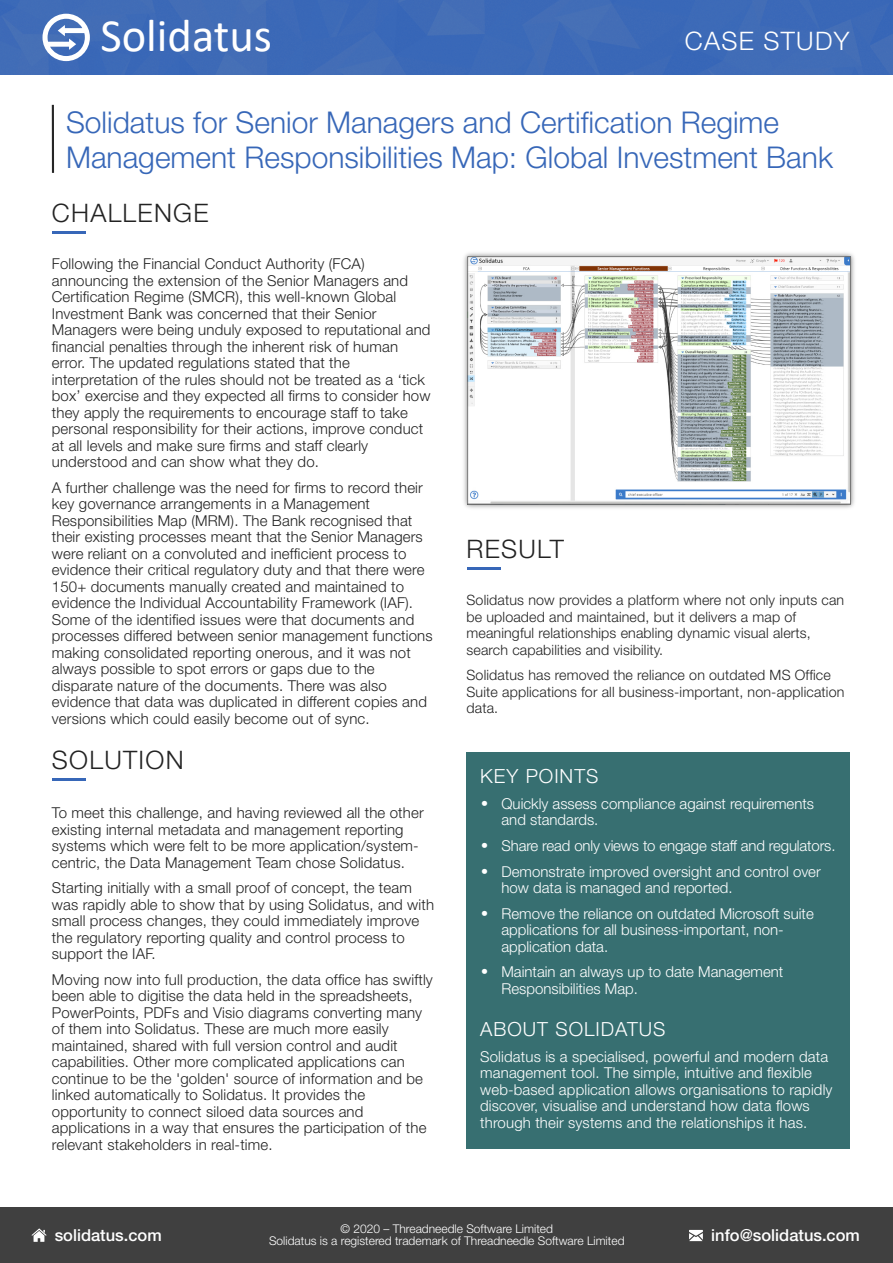
<style>
.page{position:relative;width:893px;height:1263px;background:#fff}
.page>*{position:absolute;margin:0;border:0;box-sizing:border-box;transform-origin:0 0}
.t1{font:46.5px "Calibri";color:#fff}
.t2{font:300 30px/34.5px "Helvetica Neue";color:#3767b8}
.t3{font:300 25.5px "Helvetica Neue";letter-spacing:.05em;color:rgb(0 0 0/.87)}
.t4{font:300 25.5px "Helvetica Neue";letter-spacing:.05em;color:#fff}
.t5{font:300 19.5px "Helvetica Neue";letter-spacing:.05em;color:#fff}
.t6{font:500 16.5px "Helvetica Neue";color:#fff}
.t7{font:300 15px/16.5px "Helvetica Neue";letter-spacing:.01em;color:rgb(0 0 0/.87)}
.t8{font:300 15px/16.5px "Helvetica Neue";color:#fff}
.t9{font:300 14.25px/16.5px "Helvetica Neue";letter-spacing:.01em;color:rgb(0 0 0/.87)}
.t10{font:300 12px/12px "Helvetica Neue";color:#fff;text-align:center}
.s1{font-family:"Calibri";font-size:18px}
</style>
<div class="page">
<div style="left:0;top:1207px;width:893px;height:56px;background:#404040"></div>
<svg style="left:31px;top:1228px;width:16px;height:14px"></svg>
<svg style="left:689px;top:1230px;width:14px;height:11px"></svg>
<div style="left:0;top:0;width:893px;height:75px;background:#3d6ab7"></div>
<svg style="left:42px;top:14px;width:48px;height:47px"></svg>
<hr style="left:52px;top:105px;width:2px;height:68px;background:#262626">
<hr style="left:52px;top:231px;width:34px;height:2px;background:#3767b8">
<hr style="left:52px;top:779px;width:34px;height:2px;background:#3767b8">
<hr style="left:467px;top:568px;width:34px;height:2px;background:#3767b8">
<img style="left:464px;top:253px;width:391px;height:255px">
<img style="left:469px;top:258px;width:380px;height:244px">
<div style="left:467px;top:256px;width:384px;height:248px;border:1px solid #737373"></div>
<div style="left:467px;top:753px;width:383px;height:396px;background:#376f71"></div>
<h1 class="t1" style="left:100px;top:16px;width:173px">Solidatus</h1>
<h3 class="t4" style="left:685px;top:30px;width:166px">CASE STUDY</h3>
<h2 class="t2" style="left:66px;top:107px;width:768px">Solidatus for Senior Managers and Certification Regime<br>Management Responsibilities Map: Global Investment Bank</h2>
<h3 class="t3" style="left:52px;top:201px;width:158px">CHALLENGE</h3>
<p class="t7" style="left:52px;top:257px;width:380px">Following the Financial Conduct Authority (FCA) announcing the extension of the Senior Managers and Certification Regime (SMCR), this well-known Global Investment Bank was concerned that their Senior Managers were being unduly exposed to reputational and financial penalties through the inherent risk of human error. The updated regulations stated that the interpretation of the rules should not be treated as a ‘tick box’ exercise and they expected all firms to consider how they apply the requirements to encourage staff to take personal responsibility for their actions, improve conduct at all levels and make sure firms and staff clearly understood and can show what they do.</p>
<p class="t7" style="left:52px;top:480px;width:382px">A further challenge was the need for firms to record their key governance arrangements in a Management Responsibilities Map (MRM). The Bank recognised that their existing processes meant that the Senior Managers were reliant on a convoluted and inefficient process to evidence their critical regulatory duty and that there were 150+ documents manually created and maintained to evidence the Individual Accountability Framework (IAF).<br>Some of the identified issues were that documents and processes differed between senior management functions making consolidated reporting onerous, and it was not always possible to spot errors or gaps due to the disparate nature of the documents. There was also evidence that data was duplicated in different copies and versions which could easily become out of sync.</p>
<h3 class="t3" style="left:52px;top:749px;width:133px">SOLUTION</h3>
<p class="t7" style="left:52px;top:806px;width:373px">To meet this challenge, and having reviewed all the other existing internal metadata and management reporting systems which were felt to be more application/system&shy;centric, the Data Management Team chose Solidatus.</p>
<p class="t7" style="left:52px;top:881px;width:384px">Starting initially with a small proof of concept, the team was rapidly able to show that by using Solidatus, and with small process changes, they could immediately improve the regulatory reporting quality and control process to support the IAF.</p>
<p class="t7" style="left:52px;top:972px;width:382px">Moving now into full production, the data office has swiftly been able to digitise the data held in the spreadsheets, PowerPoints, PDFs and Visio diagrams converting many of them into Solidatus. These are much more easily maintained, shared with full version control and audit capabilities. Other more complicated applications can continue to be the 'golden' source of information and be linked automatically to Solidatus. It provides the opportunity to connect siloed data sources and applications in a way that ensures the participation of the relevant stakeholders in real-time.</p>
<h3 class="t3" style="left:466px;top:538px;width:99px">RESULT</h3>
<p class="t9" style="left:466px;top:593px;width:379px">Solidatus now provides a platform where not only inputs can be uploaded and maintained, but it delivers a map of meaningful relationships enabling dynamic visual alerts, search capabilities and visibility.</p>
<p class="t9" style="left:466px;top:668px;width:379px">Solidatus has removed the reliance on outdated MS Office<br>Suite applications for all business-important, non-application data.</p>
<h3 class="t5" style="left:480px;top:768px;width:120px">KEY POINTS</h3>
<p class="t8" style="left:501px;top:796px;width:314px;text-indent:-21px"><span class="s1">•</span> Quickly assess compliance against requirements and standards.</p>
<p class="t8" style="left:480px;top:838px;width:357px"><span class="s1">•</span> Share read only views to engage staff and regulators.</p>
<p class="t8" style="left:501px;top:864px;width:321px;text-indent:-21px"><span class="s1">•</span> Demonstrate improved oversight and control over how data is managed and reported.</p>
<p class="t8" style="left:501px;top:906px;width:314px;text-indent:-21px"><span class="s1">•</span> Remove the reliance on outdated Microsoft suite applications for all business-important, non&shy;application data.</p>
<p class="t8" style="left:501px;top:964px;width:283px;text-indent:-21px"><span class="s1">•</span> Maintain an always up to date Management<br>Responsibilities Map.</p>
<h3 class="t5" style="left:480px;top:1021px;width:187px">ABOUT SOLIDATUS</h3>
<p class="t8" style="left:480px;top:1049px;width:354px">Solidatus is a specialised, powerful and modern data management tool. The simple, intuitive and flexible web-based application allows organisations to rapidly discover, visualise and understand how data flows through their systems and the relationships it has.</p>
<p class="t10" style="left:269px;top:1224px;width:357px">© 2020 – Threadneedle Software Limited<br>Solidatus is a registered trademark of Threadneedle Software Limited</p>
<p class="t6" style="left:55px;top:1228px;width:109px">solidatus.com</p>
<p class="t6" style="left:711px;top:1228px;width:150px">info@solidatus.com</p>
</div>
